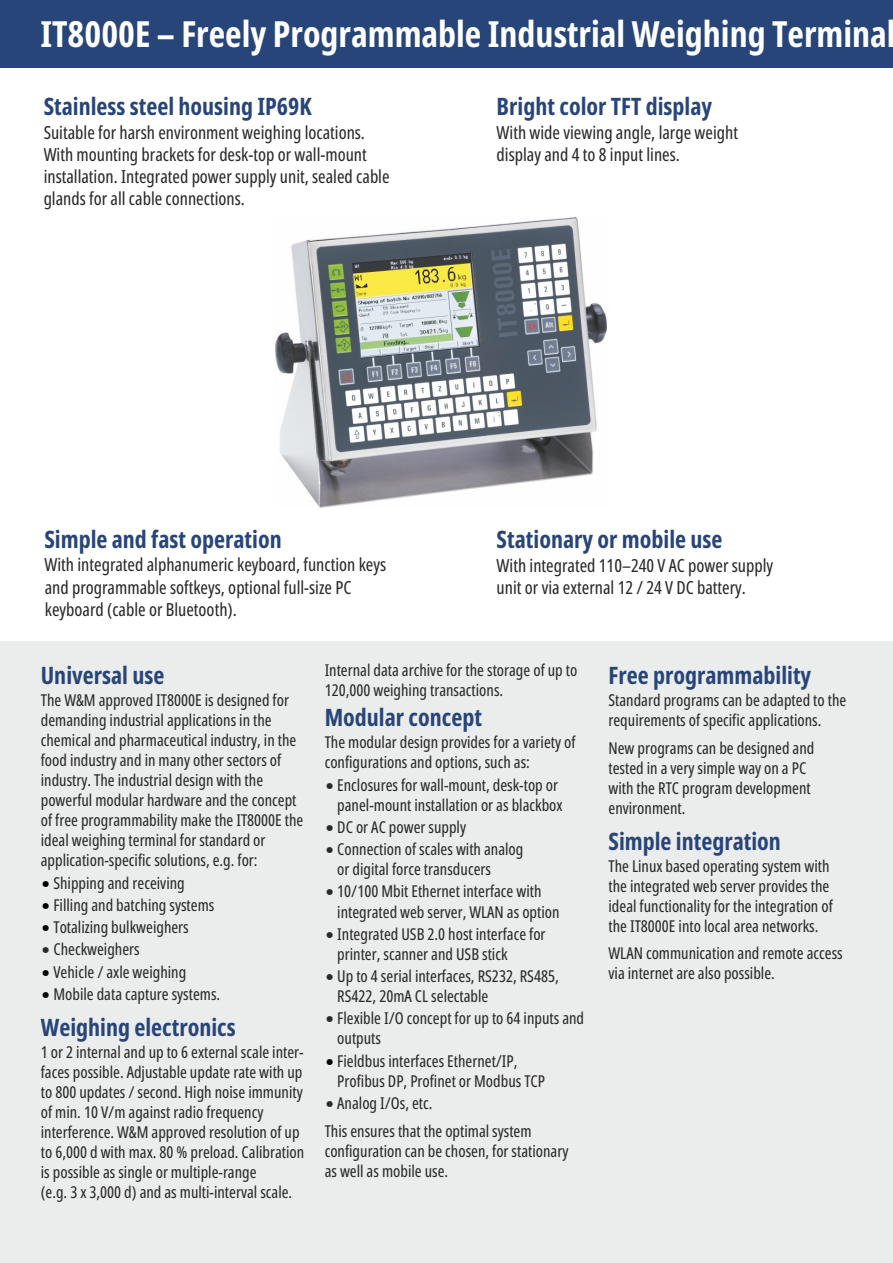
<style>
.page{position:relative;width:893px;height:1263px;background:#fff}
.page>*{position:absolute;margin:0;border:0;box-sizing:border-box;transform-origin:0 0}
.t1{font:700 extra-condensed 36px "Noto Sans";color:#fefefe}
.t2{font:700 extra-condensed 24px "Noto Sans";color:#284579}
.t3{font:extra-condensed 18px/22px "Noto Sans";color:#2b2a29}
.t4{font:extra-condensed 16.35px/20.1px "Noto Sans";color:#2b2a29}
</style>
<div class="page">
<div style="left:0;top:641px;width:893px;height:622px;background:#ebecec"></div>
<div style="left:0;top:0;width:893px;height:68px;background:#284579"></div>
<img style="left:275px;top:216px;width:332px;height:292px">
<h1 class="t1" style="left:40px;top:8px;width:857px">IT8000E – Freely Programmable Industrial Weighing Terminal</h1>
<h2 class="t2" style="left:44px;top:89px;width:270px">Stainless steel housing IP69K</h2>
<p class="t3" style="left:44px;top:121px;width:347px">Suitable for harsh environment weighing locations.<br>With mounting brackets for desk-top or wall-mount installation. Integrated power supply unit, sealed cable glands for all cable connections.</p>
<h2 class="t2" style="left:497px;top:89px;width:217px">Bright color TFT display</h2>
<p class="t3" style="left:497px;top:121px;width:243px">With wide viewing angle, large weight display and 4 to 8 input lines.</p>
<h2 class="t2" style="left:44px;top:522px;width:239px">Simple and fast operation</h2>
<p class="t3" style="left:45px;top:553px;width:343px">With integrated alphanumeric keyboard, function keys and programmable softkeys, optional full-size PC keyboard (cable or Bluetooth).</p>
<h2 class="t2" style="left:497px;top:522px;width:227px">Stationary or mobile use</h2>
<p class="t3" style="left:497px;top:554px;width:278px">With integrated 110–240 V AC power supply unit or via external 12 / 24 V DC battery.</p>
<h2 class="t2" style="left:41px;top:658px;width:125px">Universal use</h2>
<p class="t4" style="left:41px;top:689px;width:264px">The W&amp;M approved IT8000E is designed for demanding industrial applications in the chemical and pharmaceutical industry, in the food industry and in many other sectors of industry. The industrial design with the powerful modular hardware and the concept of free programmability make the IT8000E the ideal weighing terminal for standard or application-specific solutions, e.g. for:</p>
<p class="t4" style="left:53px;top:871px;width:168px;line-height:22.2px">Shipping and receiving<br>Filling and batching systems<br>Totalizing bulkweighers<br>Checkweighers<br>Vehicle / axle weighing<br>Mobile data capture systems.</p>
<h2 class="t2" style="left:41px;top:1010px;width:197px">Weighing electronics</h2>
<p class="t4" style="left:41px;top:1041px;width:265px">1 or 2 internal and up to 6 external scale inter&shy;faces possible. Adjustable update rate with up to 800 updates / second. High noise immunity of min. 10 V/m against radio frequency interference. W&amp;M approved resolution of up to 6,000 d with max. 80 % preload. Calibration is possible as single or multiple-range<br>(e.g. 3 x 3,000 d) and as multi-interval scale.</p>
<p class="t4" style="left:325px;top:659px;width:254px">Internal data archive for the storage of up to<br>120,000 weighing transactions.</p>
<h2 class="t2" style="left:325px;top:700px;width:159px">Modular concept</h2>
<p class="t4" style="left:325px;top:732px;width:252px">The modular design provides for a variety of configurations and options, such as:</p>
<p class="t4" style="left:337px;top:774px;width:227px">Enclosures for wall-mount, desk-top or panel-mount installation or as blackbox</p>
<p class="t4" style="left:337px;top:815px;width:188px;line-height:22.2px">DC or AC power supply<br>Connection of scales with analog</p>
<p class="t4" style="left:337px;top:858px;width:206px;line-height:22.2px">or digital force transducers<br>10/100 Mbit Ethernet interface with</p>
<p class="t4" style="left:337px;top:900px;width:224px;line-height:22.2px">integrated web server, WLAN as option<br>Integrated USB 2.0 host interface for</p>
<p class="t4" style="left:337px;top:942px;width:223px;line-height:22.2px">printer, scanner and USB stick<br>Up to 4 serial interfaces, RS232, RS485,</p>
<p class="t4" style="left:337px;top:985px;width:248px;line-height:22.2px">RS422, 20mA CL selectable<br>Flexible I/O concept for up to 64 inputs and</p>
<p class="t4" style="left:337px;top:1027px;width:182px;line-height:22.2px">outputs<br>Fieldbus interfaces Ethernet/IP,</p>
<p class="t4" style="left:337px;top:1069px;width:209px;line-height:22.2px">Profibus DP, Profinet or Modbus TCP<br>Analog I/Os, etc.</p>
<p class="t4" style="left:325px;top:1120px;width:245px">This ensures that the optimal system configuration can be chosen, for stationary as well as mobile use.</p>
<h2 class="t2" style="left:608px;top:658px;width:204px">Free programmability</h2>
<p class="t4" style="left:608px;top:689px;width:239px">Standard programs can be adapted to the requirements of specific applications.</p>
<p class="t4" style="left:608px;top:737px;width:207px">New programs can be designed and tested in a very simple way on a PC with the RTC program development environment.</p>
<h2 class="t2" style="left:608px;top:824px;width:174px">Simple integration</h2>
<p class="t4" style="left:608px;top:855px;width:226px">The Linux based operating system with the integrated web server provides the ideal functionality for the integration of the IT8000E into local area networks.</p>
<p class="t4" style="left:608px;top:943px;width:236px">WLAN communication and remote access via internet are also possible.</p>
</div>
